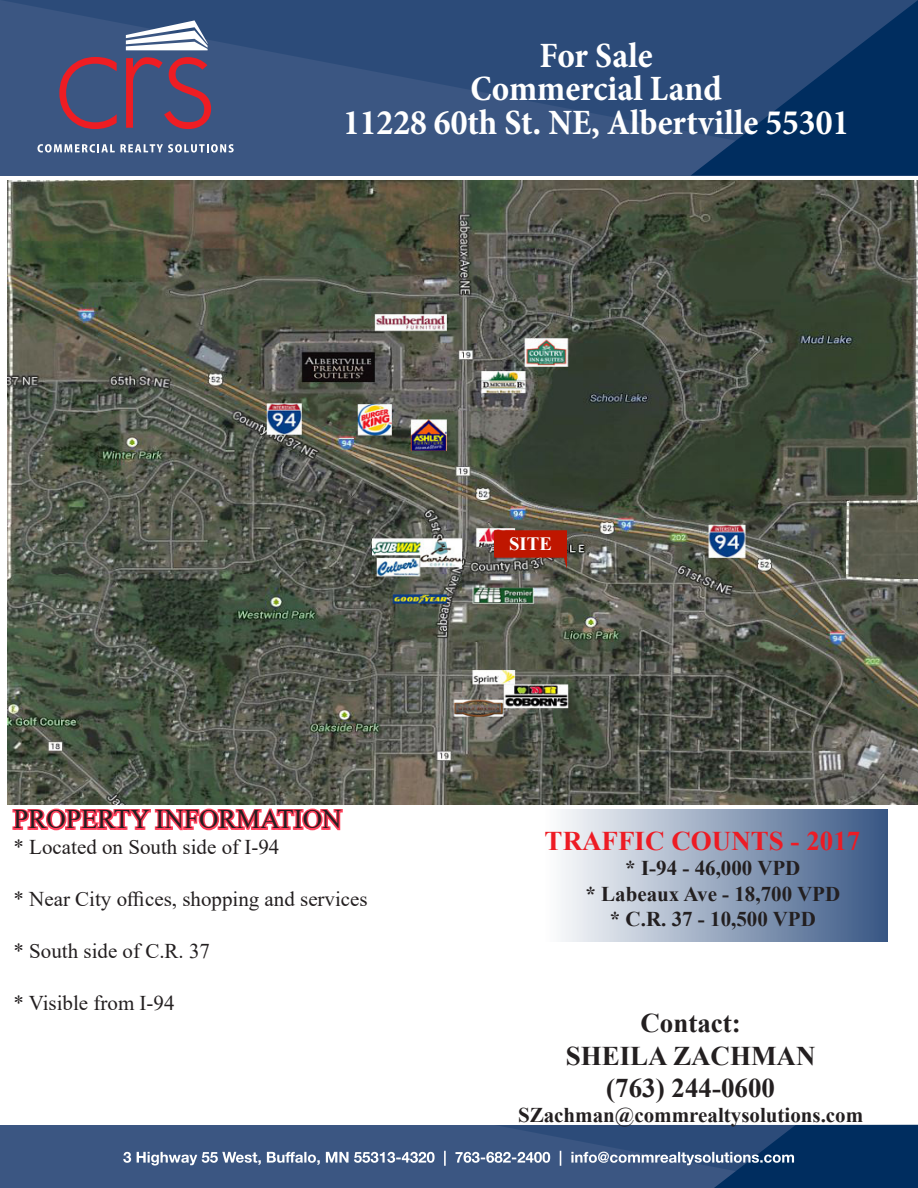
<style>
.page{position:relative;width:918px;height:1188px;background:#fff}
.page>*{position:absolute;margin:0;border:0;box-sizing:border-box;transform-origin:0 0}
.t1{font:700 condensed 36px/33.8px "Minion Pro";color:#fff;text-align:center}
.t2{font:700 27px/32.4px "Times New Roman";color:#231f20;text-align:center}
.t3{font:27px "Times New Roman";color:#231f20}
.t4{font:700 27px "Times New Roman";color:#ed1b24}
.t5{font:21px "Times New Roman";color:#231f20}
.t6{font:700 21px/25.2px "Times New Roman";color:#231f20;text-align:center}
.t7{font:700 18.75px "Times New Roman";color:#fff}
</style>
<div class="page">
<div style="left:0;top:1125px;width:918px;height:63px;background:#3b5682"></div>
<svg style="left:0;top:0;width:918px;height:175px;background:#2c4b79"></svg>
<svg style="left:126px;top:20px;width:82px;height:30px"></svg>
<svg style="left:37px;top:144px;width:197px;height:9px"></svg>
<svg style="left:59px;top:57px;width:58px;height:72px;background:#65486b"></svg>
<svg style="left:126px;top:57px;width:85px;height:72px;background:#6d4567"></svg>
<svg style="left:123px;top:1125px;width:795px;height:63px"></svg>
<svg style="left:11px;top:804px;width:333px;height:27px"></svg>
<div style="left:539px;top:810px;width:348px;height:132px;background:linear-gradient(to right,#fff,#385785)"></div>
<img style="left:8px;top:181px;width:910px;height:623px">
<svg style="left:494px;top:530px;width:73px;height:39px"></svg>
<div style="left:494px;top:532px;width:73px;height:24px;background:#bf1600"></div>
<h1 class="t1" style="left:343px;top:40px;width:508px">For Sale<br>Commercial Land<br>11228 60th St. NE, Albertville 55301</h1>
<p class="t3" style="left:14px;top:809px;width:330px">PROPERTY INFORMATION</p>
<p class="t5" style="left:14px;top:839px;width:267px">* Located on South side of I-94</p>
<p class="t5" style="left:14px;top:884px;width:356px">* Near City offices, shopping and services</p>
<p class="t5" style="left:14px;top:943px;width:198px">* South side of C.R. 37</p>
<p class="t5" style="left:14px;top:995px;width:163px">* Visible from I-94</p>
<p class="t7" style="left:509px;top:537px;width:44px">SITE</p>
<p class="t4" style="left:545px;top:832px;width:317px">TRAFFIC COUNTS - 2017</p>
<p class="t6" style="left:586px;top:858px;width:256px">* I-94 - 46,000 VPD<br>* Labeaux Ave - 18,700 VPD * C.R. 37 - 10,500 VPD</p>
<p class="t2" style="left:566px;top:1010px;width:251px">Contact:<br>SHEILA ZACHMAN (763) 244-0600</p>
<p class="t6" style="left:518px;top:1105px;width:347px">SZachman@commrealtysolutions.com</p>
</div>
